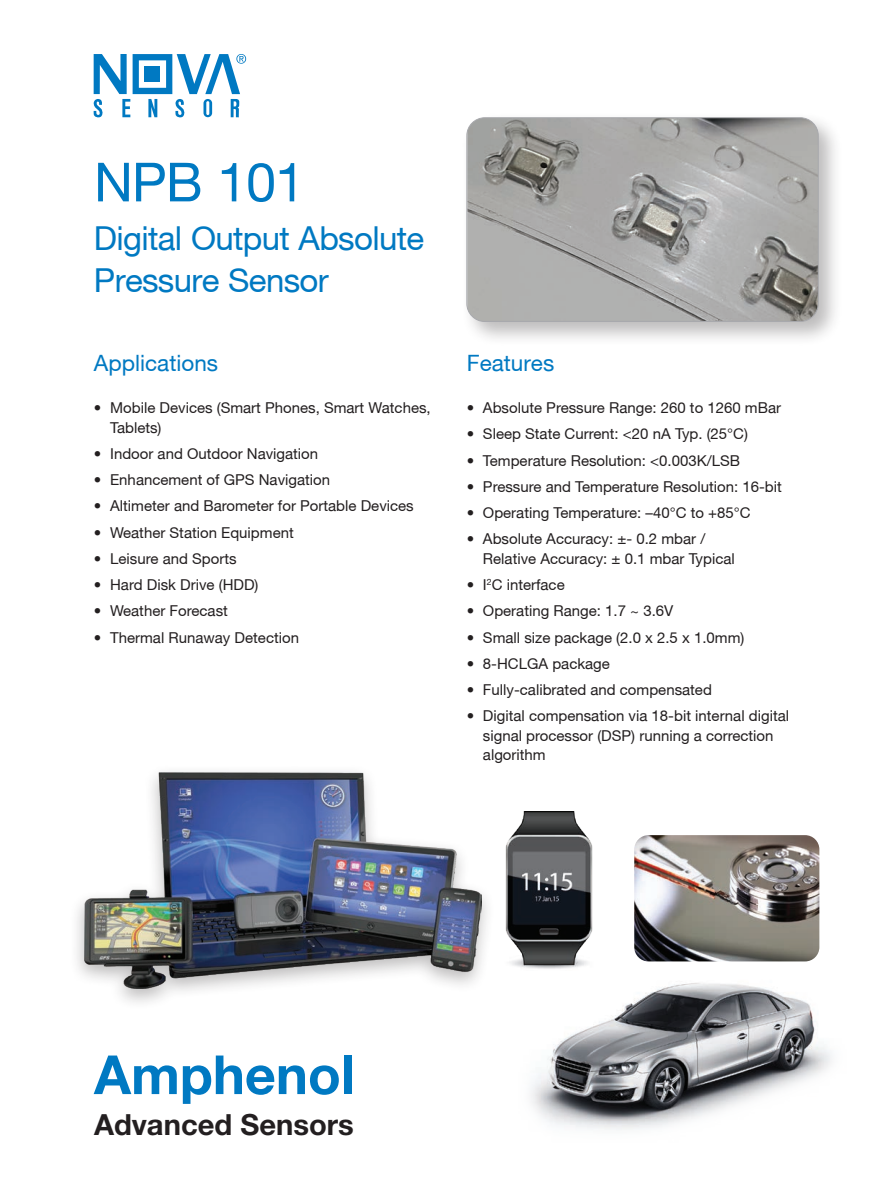
<style>
.page{position:relative;width:891px;height:1188px;background:#fff}
.page>*{position:absolute;margin:0;border:0;box-sizing:border-box;transform-origin:0 0}
.t1{font:700 54px "Helvetica Neue LT Std";color:#0079c2}
.t2{font:54px "Helvetica Neue";letter-spacing:-.02em;color:#0079c2}
.t3{font:33px/42px "Helvetica Neue";letter-spacing:-.02em;color:#0079c2}
.t4{font:700 29.1px "Helvetica Neue LT Std";color:#231f20}
.t5{font:22.5px "Helvetica Neue";color:#0079c2}
.t6{font:15px/19.5px "Helvetica Neue";color:#231f20}
</style>
<div class="page">
<img style="left:505px;top:812px;width:88px;height:157px">
<svg style="left:94px;top:54px;width:152px;height:63px"></svg>
<div style="left:69px;top:764px;width:427px;height:246px;background:#231f20;opacity:.3"></div>
<img style="left:84px;top:772px;width:397px;height:217px">
<img style="left:531px;top:983px;width:301px;height:147px">
<img style="left:634px;top:835px;width:185px;height:126px">
<div style="left:461px;top:112px;width:383px;height:235px;background:#231f20;opacity:.3"></div>
<img style="left:467px;top:118px;width:351px;height:203px">
<div style="left:466px;top:117px;width:353px;height:205px;border:1px solid #a8a9ad;border-radius:18px"></div>
<h1 class="t2" style="left:94px;top:150px;width:213px">NPB 101</h1>
<h2 class="t3" style="left:94px;top:217px;width:332px">Digital Output Absolute<br>Pressure Sensor</h2>
<h3 class="t5" style="left:94px;top:350px;width:126px">Applications</h3>
<p class="t6" style="left:110px;top:398px;width:322px;text-indent:-16px">• Mobile Devices (Smart Phones, Smart Watches,<br>Tablets)</p>
<p class="t6" style="left:94px;top:444px;width:226px">• Indoor and Outdoor Navigation</p>
<p class="t6" style="left:94px;top:470px;width:238px">• Enhancement of GPS Navigation</p>
<p class="t6" style="left:94px;top:496px;width:321px">• Altimeter and Barometer for Portable Devices</p>
<p class="t6" style="left:94px;top:522px;width:201px">• Weather Station Equipment</p>
<p class="t6" style="left:94px;top:549px;width:144px">• Leisure and Sports</p>
<p class="t6" style="left:94px;top:575px;width:166px">• Hard Disk Drive (HDD)</p>
<p class="t6" style="left:94px;top:601px;width:135px">• Weather Forecast</p>
<p class="t6" style="left:94px;top:627px;width:207px">• Thermal Runaway Detection</p>
<h3 class="t5" style="left:467px;top:350px;width:89px">Features</h3>
<p class="t6" style="left:467px;top:398px;width:316px">• Absolute Pressure Range: 260 to 1260 mBar</p>
<p class="t6" style="left:467px;top:424px;width:283px">• Sleep State Current: &lt;20 nA Typ. (25°C)</p>
<p class="t6" style="left:467px;top:450px;width:275px">• Temperature Resolution: &lt;0.003K/LSB</p>
<p class="t6" style="left:467px;top:477px;width:317px">• Pressure and Temperature Resolution: 16-bit</p>
<p class="t6" style="left:467px;top:503px;width:285px">• Operating Temperature: –40°C to +85°C</p>
<p class="t6" style="left:483px;top:529px;width:253px;text-indent:-16px">• Absolute Accuracy: ±- 0.2 mbar /<br>Relative Accuracy: ± 0.1 mbar Typical</p>
<p class="t6" style="left:467px;top:575px;width:99px">• I<sup>2</sup>C interface</p>
<p class="t6" style="left:467px;top:601px;width:208px">• Operating Range: 1.7 ~ 3.6V</p>
<p class="t6" style="left:467px;top:627px;width:279px">• Small size package (2.0 x 2.5 x 1.0mm)</p>
<p class="t6" style="left:467px;top:654px;width:145px">• 8-HCLGA package</p>
<p class="t6" style="left:467px;top:680px;width:247px">• Fully-calibrated and compensated</p>
<p class="t6" style="left:483px;top:706px;width:308px;text-indent:-16px">• Digital compensation via 18-bit internal digital signal processor (DSP) running a correction algorithm</p>
<h1 class="t1" style="left:94px;top:1041px;width:262px">Amphenol</h1>
<h3 class="t4" style="left:94px;top:1107px;width:261px">Advanced Sensors</h3>
</div>
